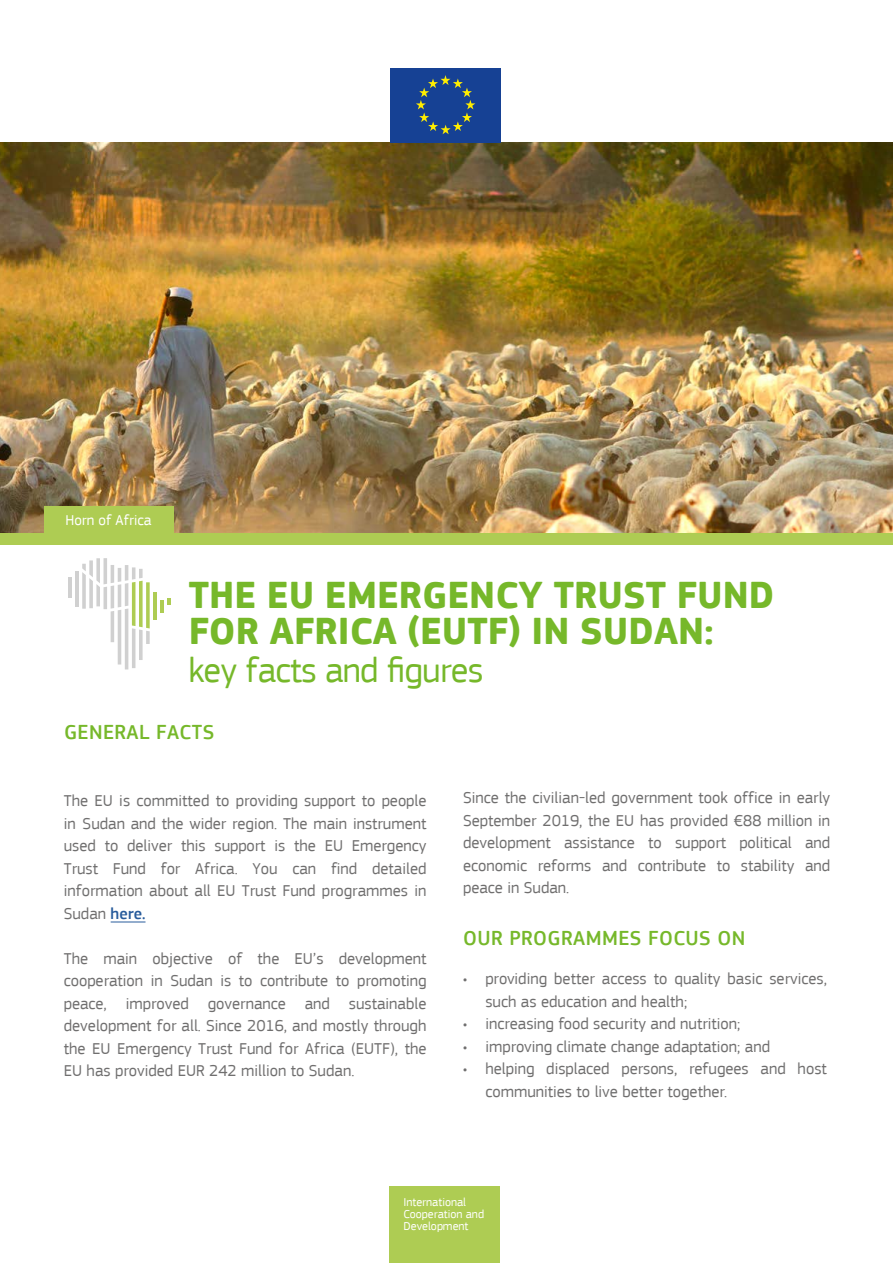
<style>
.page{position:relative;width:893px;height:1263px;background:#fff}
.page>*{position:absolute;margin:0;border:0;box-sizing:border-box;transform-origin:0 0}
.t1{font:700 39px "EC Square Sans Pro";color:#76b82a}
.t2{font:700 39px "EC Square Sans Pro";color:#76b82a}
.t3{font:36px "EC Square Sans Pro";letter-spacing:-.02em;color:#76b82a}
.t4{font:500 21px "EC Square Sans Pro";letter-spacing:.02em;color:#76b82a}
.t5{font:16.5px/22.5px "EC Square Sans Pro";color:#706f6f;text-align:justify}
.t6{font:15px "EC Square Sans Pro";color:#fff}
.t7{font:12px/12px "EC Square Sans Pro";color:#fff}
.s1{font-weight:500;color:#275b9b}
</style>
<div class="page">
<img style="left:0;top:142px;width:893px;height:391px">
<div style="left:0;top:533px;width:893px;height:11px;background:#aecc53"></div>
<div style="left:44px;top:506px;width:129px;height:27px;background:#aecc53"></div>
<div style="left:389px;top:1186px;width:111px;height:77px;background:#aecc53"></div>
<hr style="left:111px;top:921px;width:35px;height:1px;background:#275b9b">
<hr style="left:160px;top:600px;width:4px;height:12px;background:#aecc53">
<svg style="left:167px;top:598px;width:4px;height:7px"></svg>
<hr style="left:153px;top:592px;width:4px;height:28px;background:#aecc53">
<hr style="left:68px;top:577px;width:4px;height:21px;background:#d0d0d0">
<hr style="left:75px;top:571px;width:4px;height:36px;background:#d0d0d0">
<svg style="left:82px;top:558px;width:68px;height:111px"></svg>
<div style="left:390px;top:68px;width:111px;height:74px;background:#164194"></div>
<svg style="left:416px;top:75px;width:59px;height:59px"></svg>
<p class="t6" style="left:66px;top:511px;width:88px">Horn of Africa</p>
<h1 class="t1" style="left:189px;top:572px;width:587px">THE EU EMERGENCY TRUST FUND</h1>
<h1 class="t2" style="left:189px;top:608px;width:526px">FOR AFRICA (EUTF) IN SUDAN:</h1>
<h2 class="t3" style="left:189px;top:649px;width:296px">key facts and figures</h2>
<p class="t4" style="left:64px;top:719px;width:152px">GENERAL FACTS</p>
<p class="t5" style="left:64px;top:790px;width:364px">The EU is committed to providing support to people in Sudan and the wider region. The main instrument used to deliver this support is the EU Emergency Trust Fund for Africa. You can find detailed information about all EU Trust Fund programmes in Sudan <span class="s1">here.</span></p>
<p class="t5" style="left:64px;top:947px;width:364px">The main objective of the EU’s development cooperation in Sudan is to contribute to promoting peace, improved governance and sustainable development for all. Since 2016, and mostly through the EU Emergency Trust Fund for Africa (EUTF), the EU has provided EUR 242 million to Sudan.</p>
<p class="t5" style="left:463px;top:787px;width:369px">Since the civilian-led government took office in early September 2019, the EU has provided €88 million in development assistance to support political and economic reforms and contribute to stability and peace in Sudan.</p>
<p class="t4" style="left:463px;top:926px;width:284px">OUR PROGRAMMES FOCUS ON</p>
<p class="t5" style="left:485px;top:968px;width:343px;text-indent:-23px">• providing better access to quality basic services, such as education and health;</p>
<p class="t5" style="left:463px;top:1013px;width:279px">• increasing food security and nutrition;</p>
<p class="t5" style="left:463px;top:1035px;width:309px">• improving climate change adaptation; and</p>
<p class="t5" style="left:485px;top:1058px;width:343px;text-indent:-23px">• helping displaced persons, refugees and host communities to live better together.</p>
<p class="t7" style="left:403px;top:1196px;width:82px">International<br>Cooperation and<br>Development</p>
</div>
